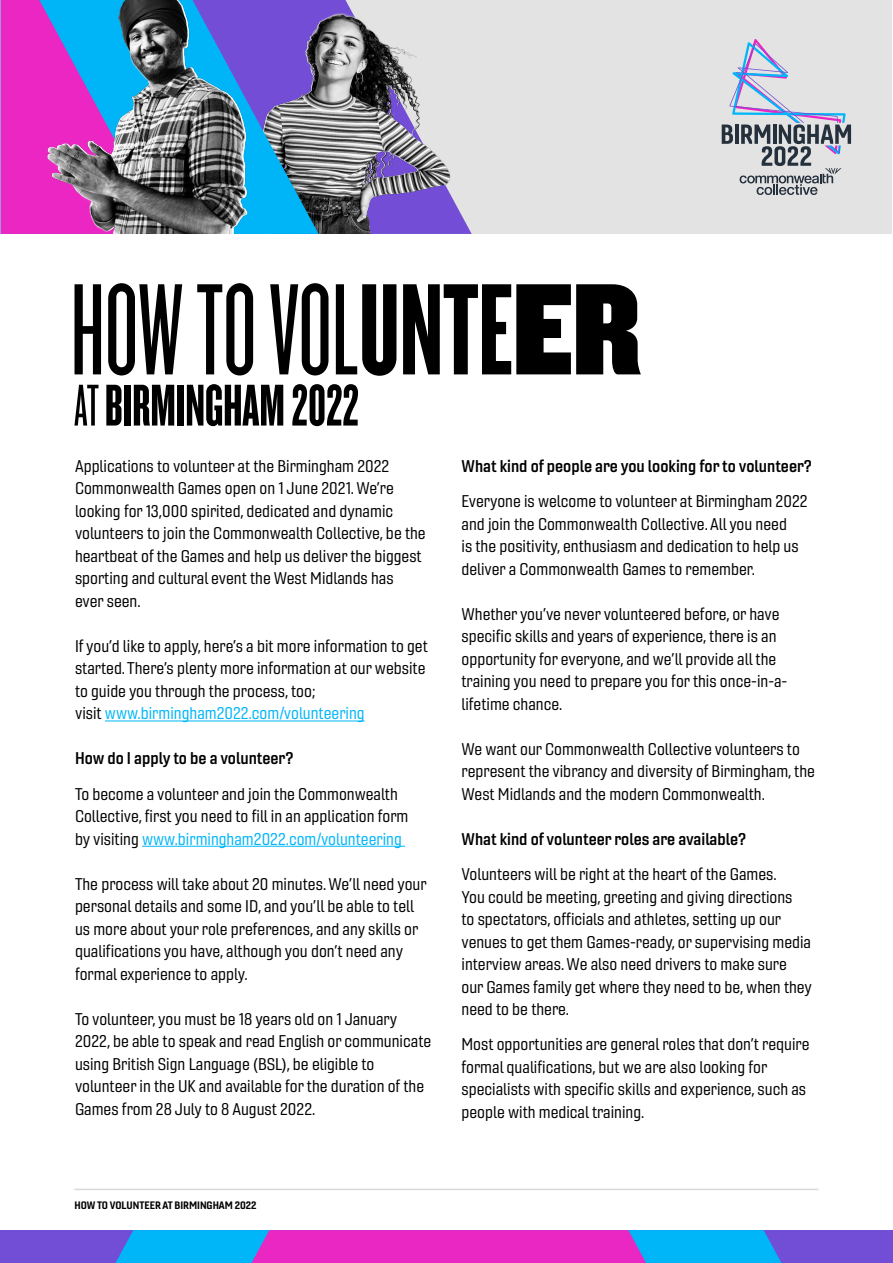
<style>
.page{position:relative;width:893px;height:1263px;background:#fff}
.page>*{position:absolute;margin:0;border:0;box-sizing:border-box;transform-origin:0 0}
.t1{font:135.3px "Knockout 26 Junior Flywght";letter-spacing:-.005em;color:#000}
.t2{font:61.2px "Knockout 67 Full Bantamwt";color:#000}
.t3{font:16.5px/22.5px "Gineso Nor Reg";color:#000}
.t4{font:16.5px "Gineso Nor Dem";color:#000}
.t5{font:10.5px "Gineso Nor Bol";color:#000}
.s1{font-family:"Knockout 67 Full Bantamwt"}
.s2{font-family:"Knockout 90 Ultmt Welterwt"}
.s3{font-family:"Knockout 26 Junior Flywght"}
.s4{color:#00b6f8}
</style>
<div class="page">
<hr style="left:74px;top:1189px;width:744px;height:1px;background:#d9d9d9">
<div style="left:1px;top:1230px;width:892px;height:33px;background:#724dd6"></div>
<svg style="left:115px;top:1230px;width:666px;height:33px;background:#8762d8"></svg>
<div style="left:1px;top:0;width:891px;height:234px;background:#e3e3e3"></div>
<img style="left:319px;top:0;width:153px;height:234px">
<svg style="left:304px;top:0;width:15px;height:234px;background:#66678b"></svg>
<img style="left:1px;top:0;width:303px;height:234px">
<svg style="left:722px;top:39px;width:129px;height:156px"></svg>
<hr style="left:105px;top:720px;width:260px;height:1px;background:#00b6f8">
<hr style="left:142px;top:846px;width:263px;height:1px;background:#00b6f8">
<h1 class="t1" style="left:71px;top:255px;width:571px">HOW TO VOL<span class="s1">UNTE</span><span class="s2">ER</span></h1>
<h2 class="t2" style="left:74px;top:369px;width:286px"><span class="s3">AT</span> BIRMINGHAM 2022</h2>
<p class="t3" style="left:75px;top:455px;width:352px">Applications to volunteer at the Birmingham 2022<br>Commonwealth Games open on 1 June 2021. We’re looking for 13,000 spirited, dedicated and dynamic volunteers to join the Commonwealth Collective, be the heartbeat of the Games and help us deliver the biggest sporting and cultural event the West Midlands has ever seen.</p>
<p class="t3" style="left:75px;top:635px;width:354px">If you’d like to apply, here’s a bit more information to get started. There’s plenty more information at our website to guide you through the process, too;<br>visit <span class="s4">www.birmingham2022.com/volunteering</span></p>
<p class="t4" style="left:75px;top:748px;width:220px">How do I apply to be a volunteer?</p>
<p class="t3" style="left:75px;top:782px;width:335px">To become a volunteer and join the Commonwealth<br>Collective, first you need to fill in an application form by visiting <span class="s4">www.birmingham2022.com/volunteering</span></p>
<p class="t3" style="left:75px;top:872px;width:353px">The process will take about 20 minutes. We’ll need your personal details and some ID, and you’ll be able to tell us more about your role preferences, and any skills or qualifications you have, although you don’t need any formal experience to apply.</p>
<p class="t3" style="left:75px;top:1007px;width:358px">To volunteer, you must be 18 years old on 1 January 2022, be able to speak and read English or communicate using British Sign Language (BSL), be eligible to volunteer in the UK and available for the duration of the Games from 28 July to 8 August 2022.</p>
<p class="t4" style="left:461px;top:456px;width:352px">What kind of people are you looking for to volunteer?</p>
<p class="t3" style="left:461px;top:490px;width:348px">Everyone is welcome to volunteer at Birmingham 2022 and join the Commonwealth Collective. All you need<br>is the positivity, enthusiasm and dedication to help us deliver a Commonwealth Games to remember.</p>
<p class="t3" style="left:461px;top:603px;width:327px">Whether you’ve never volunteered before, or have specific skills and years of experience, there is an opportunity for everyone, and we’ll provide all the training you need to prepare you for this once-in-a&shy;lifetime chance.</p>
<p class="t3" style="left:461px;top:738px;width:355px">We want our Commonwealth Collective volunteers to represent the vibrancy and diversity of Birmingham, the<br>West Midlands and the modern Commonwealth.</p>
<p class="t4" style="left:461px;top:828px;width:286px">What kind of volunteer roles are available?</p>
<p class="t3" style="left:461px;top:863px;width:352px">Volunteers will be right at the heart of the Games.<br>You could be meeting, greeting and giving directions<br>to spectators, officials and athletes, setting up our venues to get them Games-ready, or supervising media interview areas. We also need drivers to make sure our Games family get where they need to be, when they need to be there.</p>
<p class="t3" style="left:461px;top:1033px;width:350px">Most opportunities are general roles that don’t require formal qualifications, but we are also looking for specialists with specific skills and experience, such as people with medical training.</p>
<p class="t5" style="left:74px;top:1198px;width:184px">HOW TO VOLUNTEER AT BIRMINGHAM 2022</p>
</div>
